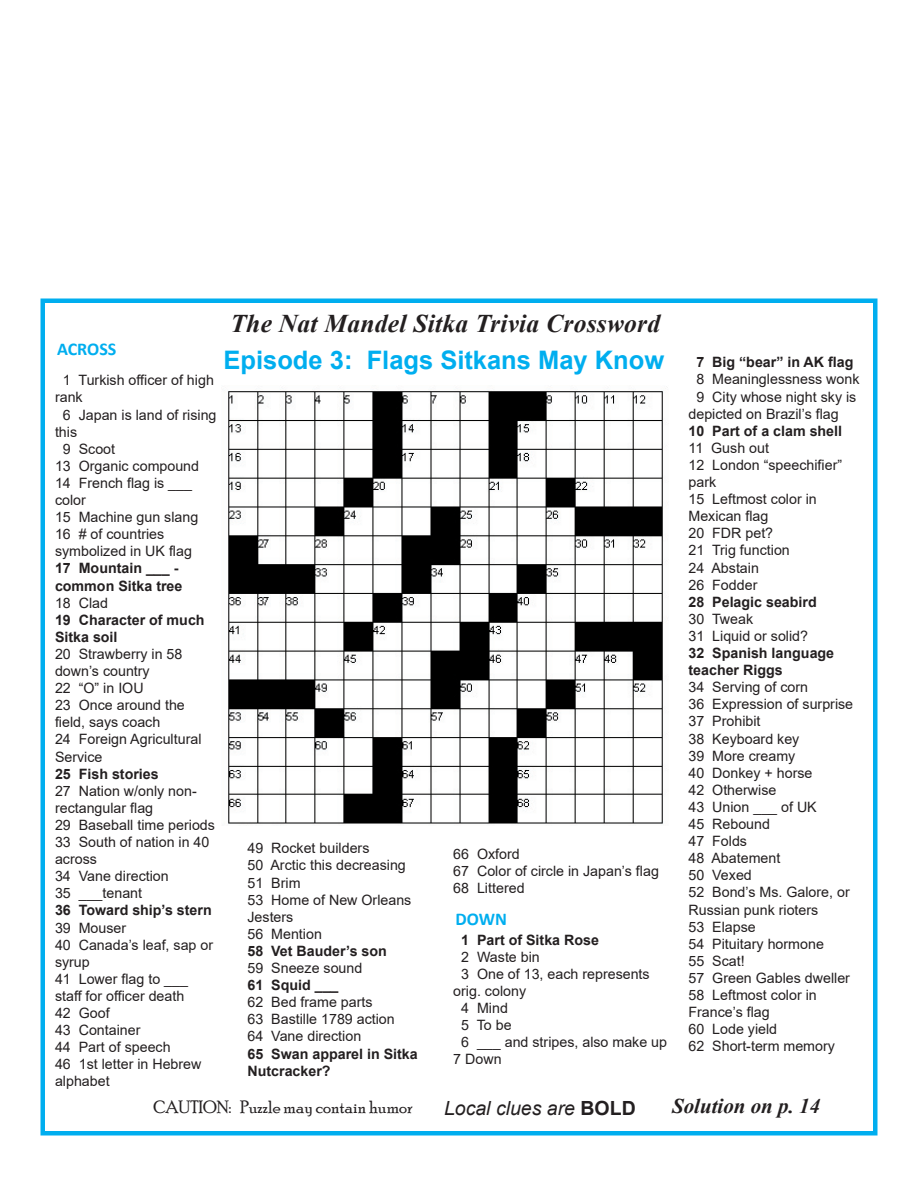
<style>
.page{position:relative;width:918px;height:1188px;background:#fff}
.page>*{position:absolute;margin:0;border:0;box-sizing:border-box;transform-origin:0 0}
.t1{font:italic 700 25.5px "Times New Roman";letter-spacing:.01em;color:#231f20}
.t2{font:700 25.5px "Arial";color:#00aeef}
.t3{font:italic 700 21px "Times New Roman";color:#231f20}
.t4{font:italic 19.5px "Arial";color:#231f20}
.t5{font:18px "Poor Richard";color:#231f20}
.t6{font:700 18px "Calibri";color:#00aeef}
.t7{font:14.25px/17.1px "Arial";color:#231f20}
.t8{font:700 14.25px/17.1px "Arial";color:#231f20}
.s1{font-weight:700;font-style:normal}
</style>
<div class="page">
<div style="left:40px;top:299px;width:837px;height:837px;border:4px solid #00aeef"></div>
<img style="left:228px;top:391px;width:435px;height:433px">
<p class="t6" style="left:57px;top:336px;width:61px">ACROSS</p>
<p class="t7" style="left:55px;top:372px;width:160px;text-indent:8px">1 Turkish officer of high rank</p>
<p class="t7" style="left:55px;top:406px;width:163px;text-indent:8px">6 Japan is land of rising this</p>
<p class="t7" style="left:63px;top:440px;width:54px">9 Scoot</p>
<p class="t7" style="left:55px;top:457px;width:146px">13 Organic compound</p>
<p class="t7" style="left:55px;top:474px;width:139px">14 French flag is ___ color</p>
<p class="t7" style="left:55px;top:509px;width:145px">15 Machine gun slang</p>
<p class="t7" style="left:55px;top:526px;width:138px">16 # of countries symbolized in UK flag</p>
<p class="t8" style="left:55px;top:560px;width:129px">17 Mountain ___ - common Sitka tree</p>
<p class="t7" style="left:55px;top:594px;width:55px">18 Clad</p>
<p class="t8" style="left:55px;top:611px;width:151px">19 Character of much<br>Sitka soil</p>
<p class="t7" style="left:55px;top:645px;width:129px">20 Strawberry in 58 down’s country</p>
<p class="t7" style="left:55px;top:680px;width:90px">22 “O” in IOU</p>
<p class="t7" style="left:55px;top:697px;width:131px">23 Once around the field, says coach</p>
<p class="t7" style="left:55px;top:731px;width:148px">24 Foreign Agricultural<br>Service</p>
<p class="t8" style="left:55px;top:765px;width:105px">25 Fish stories</p>
<p class="t7" style="left:55px;top:782px;width:143px">27 Nation w/only non&shy;rectangular flag</p>
<p class="t7" style="left:55px;top:816px;width:161px">29 Baseball time periods</p>
<p class="t7" style="left:55px;top:833px;width:156px">33 South of nation in 40 across</p>
<p class="t7" style="left:55px;top:868px;width:115px">34 Vane direction</p>
<p class="t7" style="left:55px;top:885px;width:89px">35 ___tenant</p>
<p class="t8" style="left:55px;top:902px;width:158px">36 Toward ship’s stern</p>
<p class="t7" style="left:55px;top:919px;width:73px">39 Mouser</p>
<p class="t7" style="left:55px;top:936px;width:160px">40 Canada’s leaf, sap or syrup</p>
<p class="t7" style="left:55px;top:970px;width:135px">41 Lower flag to ___ staff for officer death</p>
<p class="t7" style="left:55px;top:1004px;width:56px">42 Goof</p>
<p class="t7" style="left:55px;top:1022px;width:87px">43 Container</p>
<p class="t7" style="left:55px;top:1039px;width:117px">44 Part of speech</p>
<p class="t7" style="left:55px;top:1056px;width:148px">46 1st letter in Hebrew alphabet</p>
<p class="t1" style="left:230px;top:306px;width:431px">The Nat Mandel Sitka Trivia Crossword</p>
<p class="t2" style="left:224px;top:342px;width:442px">Episode 3: Flags Sitkans May Know</p>
<p class="t7" style="left:248px;top:840px;width:123px">49 Rocket builders</p>
<p class="t7" style="left:248px;top:857px;width:160px">50 Arctic this decreasing</p>
<p class="t7" style="left:248px;top:874px;width:55px">51 Brim</p>
<p class="t7" style="left:248px;top:891px;width:165px">53 Home of New Orleans<br>Jesters</p>
<p class="t7" style="left:248px;top:925px;width:76px">56 Mention</p>
<p class="t8" style="left:248px;top:943px;width:141px">58 Vet Bauder’s son</p>
<p class="t7" style="left:248px;top:959px;width:116px">59 Sneeze sound</p>
<p class="t8" style="left:248px;top:977px;width:93px">61 Squid ___</p>
<p class="t7" style="left:248px;top:994px;width:127px">62 Bed frame parts</p>
<p class="t7" style="left:248px;top:1011px;width:149px">63 Bastille 1789 action</p>
<p class="t7" style="left:248px;top:1028px;width:115px">64 Vane direction</p>
<p class="t8" style="left:248px;top:1045px;width:172px">65 Swan apparel in Sitka<br>Nutcracker?</p>
<p class="t7" style="left:453px;top:846px;width:68px">66 Oxford</p>
<p class="t7" style="left:453px;top:863px;width:207px">67 Color of circle in Japan’s flag</p>
<p class="t7" style="left:453px;top:880px;width:73px">68 Littered</p>
<p class="t6" style="left:456px;top:906px;width:53px">DOWN</p>
<p class="t8" style="left:461px;top:931px;width:139px">1 Part of Sitka Rose</p>
<p class="t7" style="left:461px;top:948px;width:80px">2 Waste bin</p>
<p class="t7" style="left:453px;top:965px;width:198px;text-indent:8px">3 One of 13, each represents orig. colony</p>
<p class="t7" style="left:461px;top:1000px;width:48px">4 Mind</p>
<p class="t7" style="left:461px;top:1017px;width:52px">5 To be</p>
<p class="t7" style="left:453px;top:1034px;width:215px;text-indent:8px">6 ___ and stripes, also make up<br>7 Down</p>
<p class="t8" style="left:696px;top:354px;width:159px">7 Big “bear” in AK flag</p>
<p class="t7" style="left:696px;top:371px;width:165px">8 Meaninglessness wonk</p>
<p class="t7" style="left:688px;top:388px;width:169px;text-indent:8px">9 City whose night sky is depicted on Brazil’s flag</p>
<p class="t8" style="left:688px;top:422px;width:155px">10 Part of a clam shell</p>
<p class="t7" style="left:688px;top:439px;width:82px">11 Gush out</p>
<p class="t7" style="left:688px;top:456px;width:155px">12 London “speechifier” park</p>
<p class="t7" style="left:688px;top:491px;width:130px">15 Leftmost color in<br>Mexican flag</p>
<p class="t7" style="left:688px;top:525px;width:86px">20 FDR pet?</p>
<p class="t7" style="left:688px;top:542px;width:103px">21 Trig function</p>
<p class="t7" style="left:688px;top:559px;width:72px">24 Abstain</p>
<p class="t7" style="left:688px;top:576px;width:70px">26 Fodder</p>
<p class="t8" style="left:688px;top:593px;width:130px">28 Pelagic seabird</p>
<p class="t7" style="left:688px;top:610px;width:66px">30 Tweak</p>
<p class="t7" style="left:688px;top:627px;width:121px">31 Liquid or solid?</p>
<p class="t8" style="left:688px;top:645px;width:147px">32 Spanish language teacher Riggs</p>
<p class="t7" style="left:688px;top:679px;width:121px">34 Serving of corn</p>
<p class="t7" style="left:688px;top:696px;width:166px">36 Expression of surprise</p>
<p class="t7" style="left:688px;top:713px;width:74px">37 Prohibit</p>
<p class="t7" style="left:688px;top:730px;width:112px">38 Keyboard key</p>
<p class="t7" style="left:688px;top:747px;width:108px">39 More creamy</p>
<p class="t7" style="left:688px;top:764px;width:125px">40 Donkey + horse</p>
<p class="t7" style="left:688px;top:781px;width:89px">42 Otherwise</p>
<p class="t7" style="left:688px;top:798px;width:130px">43 Union ___ of UK</p>
<p class="t7" style="left:688px;top:815px;width:83px">45 Rebound</p>
<p class="t7" style="left:688px;top:833px;width:60px">47 Folds</p>
<p class="t7" style="left:688px;top:850px;width:93px">48 Abatement</p>
<p class="t7" style="left:688px;top:867px;width:65px">50 Vexed</p>
<p class="t7" style="left:688px;top:884px;width:163px">52 Bond’s Ms. Galore, or<br>Russian punk rioters</p>
<p class="t7" style="left:688px;top:918px;width:69px">53 Elapse</p>
<p class="t7" style="left:688px;top:935px;width:137px">54 Pituitary hormone</p>
<p class="t7" style="left:688px;top:952px;width:58px">55 Scat!</p>
<p class="t7" style="left:688px;top:969px;width:163px">57 Green Gables dweller</p>
<p class="t7" style="left:688px;top:986px;width:130px">58 Leftmost color in<br>France’s flag</p>
<p class="t7" style="left:688px;top:1021px;width:90px">60 Lode yield</p>
<p class="t7" style="left:688px;top:1038px;width:148px">62 Short-term memory</p>
<p class="t5" style="left:153px;top:1097px;width:261px">CAUTION: Puzzle may contain humor</p>
<p class="t4" style="left:444px;top:1095px;width:193px">Local clues are <span class="s1">BOLD</span></p>
<p class="t3" style="left:672px;top:1092px;width:150px">Solution on p. 14</p>
</div>
